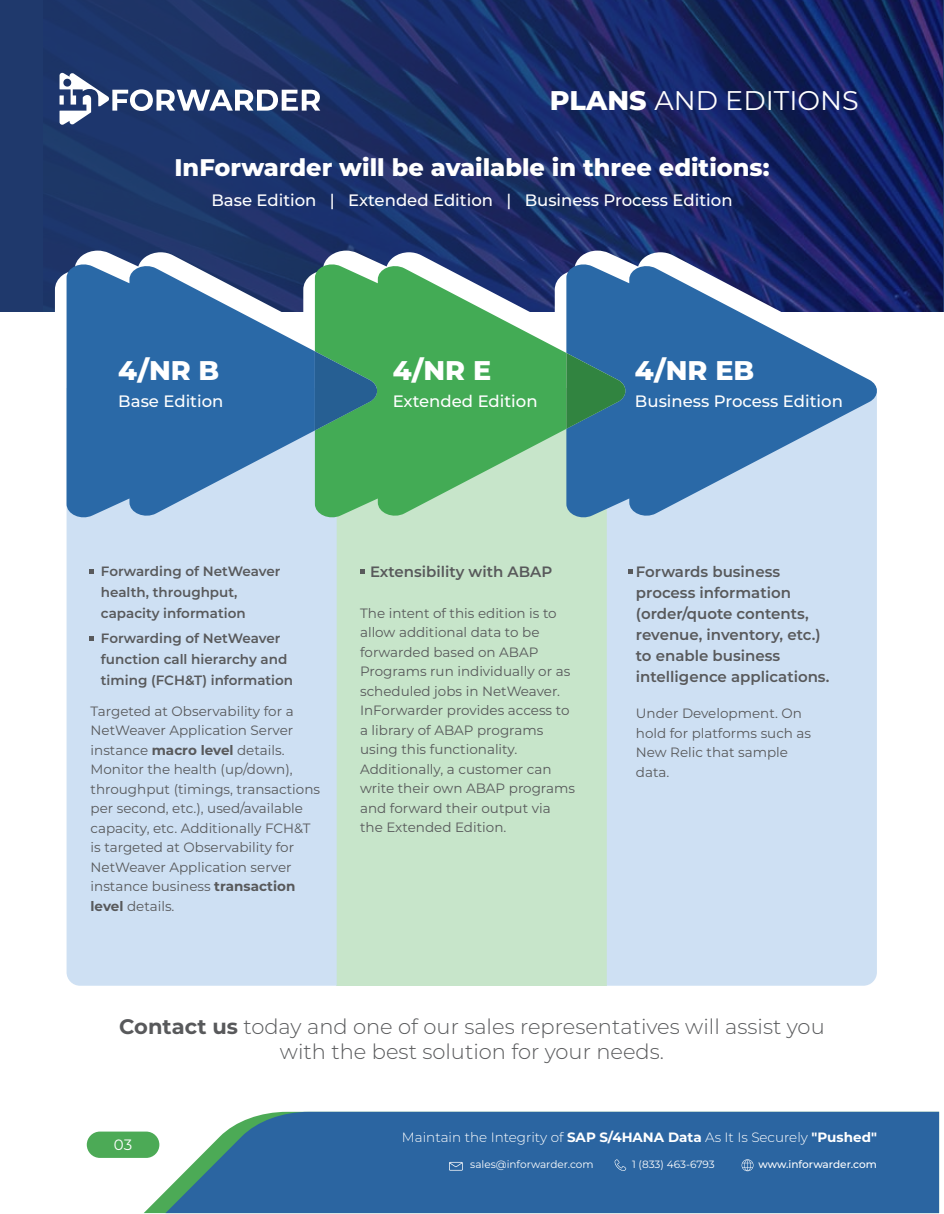
<style>
.page{position:relative;width:944px;height:1214px;background:#fff}
.page>*{position:absolute;margin:0;border:0;box-sizing:border-box;transform-origin:0 0}
.t1{font:27px "Montserrat";color:#fff}
.t2{font:800 27px "Montserrat";color:#fff}
.t3{font:800 24px "Montserrat";color:#fff}
.t4{font:300 21px/25.2px "Montserrat";color:#58595b;text-align:center}
.t5{font:500 16.5px "Montserrat";color:#fff}
.t6{font:600 15px/21px "Montserrat";color:#58595b}
.t7{font:15px "Montserrat";color:#fff}
.t8{font:13.5px/19.5px "Montserrat";color:#58595b}
.t9{font:600 13.5px/21px "Montserrat";color:#58595b}
.t10{font:300 13.5px "Montserrat";color:#fff}
.t11{font:10.5px "Montserrat";color:#fff}
.t12{font:500 10.5px "Montserrat";color:#fff}
.s1{font-weight:800}
.s2{font-weight:700}
</style>
<div class="page">
<div style="left:0;top:1px;width:943px;height:311px;background:#1f396c"></div>
<img style="left:54px;top:1px;width:889px;height:311px">
<svg style="left:59px;top:72px;width:261px;height:53px"></svg>
<div style="left:336px;top:388px;width:270px;height:597px;background:#c7e5ca"></div>
<div style="left:606px;top:521px;width:270px;height:464px;background:#cee0f3"></div>
<div style="left:67px;top:521px;width:270px;height:464px;background:#cee0f3"></div>
<svg style="left:90px;top:636px;width:4px;height:4px"></svg>
<svg style="left:90px;top:569px;width:4px;height:4px"></svg>
<svg style="left:360px;top:569px;width:4px;height:4px"></svg>
<svg style="left:628px;top:569px;width:4px;height:4px"></svg>
<svg style="left:67px;top:261px;width:248px;height:260px;background:#4d7fb3"></svg>
<svg style="left:315px;top:261px;width:251px;height:260px;fill:#43ab55"></svg>
<svg style="left:315px;top:351px;width:64px;height:79px;background:#338078"></svg>
<svg style="left:566px;top:261px;width:313px;height:260px;background:#5f8ab9"></svg>
<svg style="left:566px;top:353px;width:62px;height:76px;background:#2f796d"></svg>
<div style="left:87px;top:1131px;width:72px;height:26px;background:#4caa56;border-radius:13px"></div>
<svg style="left:165px;top:1111px;width:774px;height:102px;background:#366ea3"></svg>
<svg style="left:449px;top:1161px;width:14px;height:9px"></svg>
<svg style="left:614px;top:1159px;width:12px;height:12px"></svg>
<svg style="left:741px;top:1159px;width:12px;height:12px"></svg>
<h1 class="t1" style="left:550px;top:82px;width:310px"><span class="s1">PLANS</span> AND EDITIONS</h1>
<h2 class="t3" style="left:174px;top:150px;width:596px">InForwarder will be available in three editions:</h2>
<p class="t5" style="left:211px;top:189px;width:522px">Base Edition | Extended Edition | Business Process Edition</p>
<h1 class="t2" style="left:118px;top:351px;width:103px">4/NR B</h1>
<p class="t5" style="left:118px;top:389px;width:107px">Base Edition</p>
<h1 class="t2" style="left:392px;top:350px;width:100px">4/NR E</h1>
<p class="t5" style="left:392px;top:390px;width:146px">Extended Edition</p>
<h1 class="t2" style="left:635px;top:350px;width:121px">4/NR EB</h1>
<p class="t5" style="left:635px;top:390px;width:209px">Business Process Edition</p>
<p class="t9" style="left:101px;top:560px;width:181px">Forwarding of NetWeaver health, throughput, capacity information</p>
<p class="t6" style="left:370px;top:560px;width:184px">Extensibility with ABAP</p>
<p class="t8" style="left:360px;top:603px;width:216px">The intent of this edition is to allow additional data to be forwarded based on ABAP<br>Programs run individually or as scheduled jobs in NetWeaver.<br>InForwarder provides access to a library of ABAP programs using this functionality.<br>Additionally, a customer can write their own ABAP programs and forward their output via the Extended Edition.</p>
<p class="t9" style="left:101px;top:627px;width:194px">Forwarding of NetWeaver function call hierarchy and timing (FCH&amp;T) information</p>
<p class="t8" style="left:91px;top:701px;width:231px">Targeted at Observability for a<br>NetWeaver Application Server instance <span class="s2">macro level</span> details.<br>Monitor the health (up/down), throughput (timings, transactions per second, etc.), used/available capacity, etc. Additionally FCH&amp;T is targeted at Observability for<br>NetWeaver Application server instance business <span class="s2">transaction level</span> details.</p>
<p class="t6" style="left:636px;top:560px;width:195px">Forwards business process information (order/quote contents, revenue, inventory, etc.) to enable business intelligence applications.</p>
<p class="t8" style="left:636px;top:703px;width:177px">Under Development. On hold for platforms such as<br>New Relic that sample data.</p>
<h3 class="t4" style="left:119px;top:1013px;width:707px"><span class="s2">Contact us</span> today and one of our sales representatives will assist you with the best solution for your needs.</h3>
<p class="t7" style="left:114px;top:1134px;width:20px">03</p>
<p class="t10" style="left:402px;top:1127px;width:476px">Maintain the Integrity of <span class="s2">SAP S/4HANA Data</span> As It Is Securely <span class="s2">"Pushed"</span></p>
<p class="t11" style="left:470px;top:1157px;width:125px">sales@inforwarder.com</p>
<p class="t11" style="left:632px;top:1157px;width:84px">1 (833) 463-6793</p>
<p class="t12" style="left:758px;top:1157px;width:120px">www.inforwarder.com</p>
</div>
